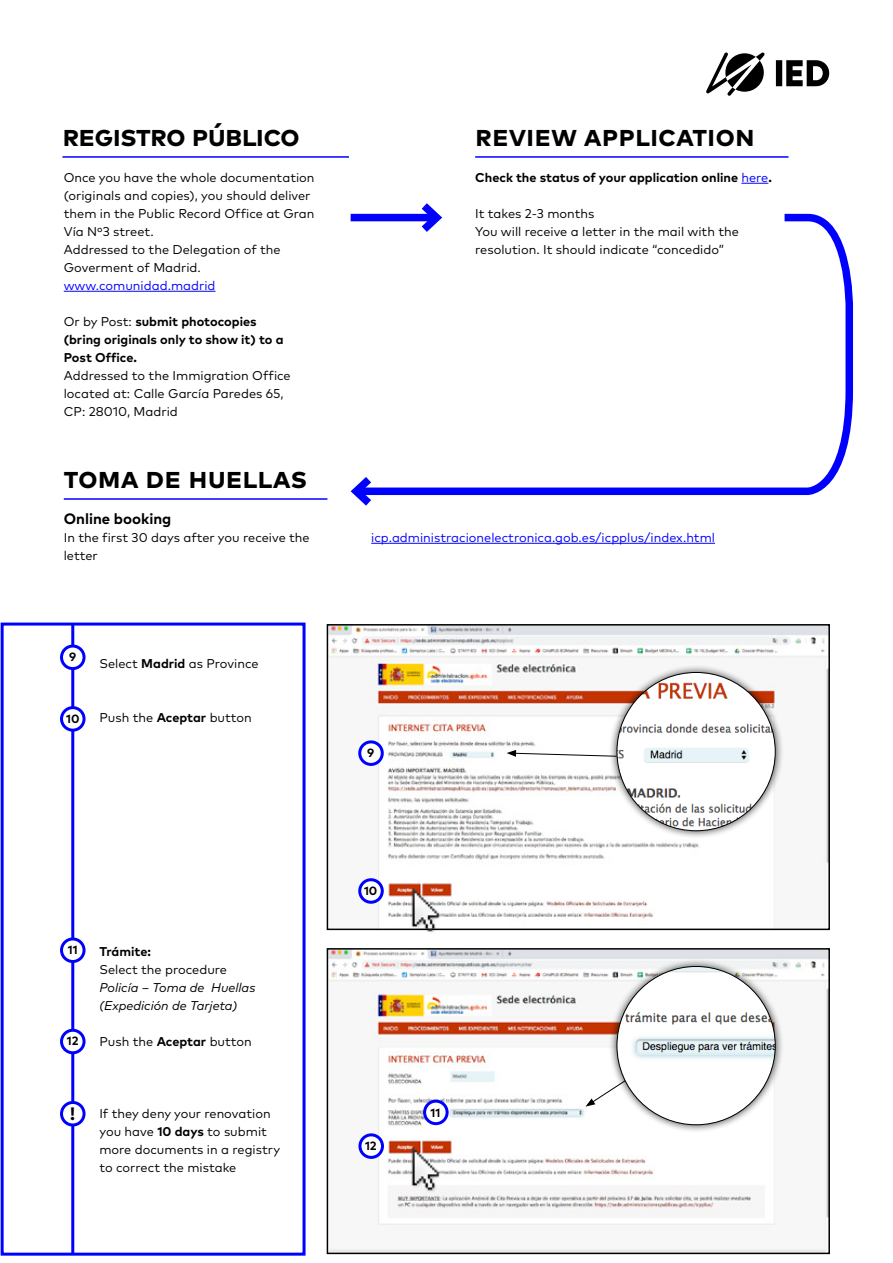
<style>
.page{position:relative;width:893px;height:1263px;background:#fff}
.page>*{position:absolute;margin:0;border:0;box-sizing:border-box;transform-origin:0 0}
.t1{font:700 30px "Mark OT";color:#000}
.t2{font:700 30px "Mark OT";letter-spacing:-.025em;color:#000}
.t3{font:700 18px "Mark OT";color:#000}
.t4{font:700 15px "Mark OT";color:#000}
.t5{font:12.75px/18px "Mark OT";color:#000}
.t6{font:700 12.75px/18px "Mark OT";color:#000}
.t7{font:12.75px "Mark OT";color:#00f}
.t8{font:italic 12.75px/18px "Mark OT";color:#000}
.t9{font:700 12px "Mark OT";color:#000}
.s1{font-weight:400}
.s2{font-weight:700}
.s3{font-weight:400;color:#00f}
</style>
<div class="page">
<svg style="left:706px;top:52px;width:59px;height:44px"></svg>
<svg style="left:776px;top:60px;width:53px;height:26px"></svg>
<div style="left:1px;top:622px;width:305px;height:633px;border:3px solid #00f"></div>
<img style="left:330px;top:627px;width:497px;height:300px">
<div style="left:327px;top:624px;width:503px;height:306px;border:2px solid #000"></div>
<img style="left:330px;top:951px;width:497px;height:300px">
<div style="left:327px;top:948px;width:503px;height:306px;border:2px solid #000"></div>
<hr style="left:64px;top:291px;width:152px;height:1px;background:#00f">
<hr style="left:475px;top:156px;width:313px;height:2px;background:#00f">
<svg style="left:741px;top:183px;width:27px;height:1px"></svg>
<hr style="left:64px;top:498px;width:263px;height:2px;background:#00f">
<hr style="left:62px;top:156px;width:287px;height:2px;background:#00f">
<hr style="left:71px;top:624px;width:3px;height:630px;background:#00f">
<div style="left:62px;top:708px;width:22px;height:22px;background:#fff;border-radius:50%"></div>
<div style="left:60px;top:706px;width:26px;height:26px;border:3px solid #00f;border-radius:50%"></div>
<div style="left:62px;top:646px;width:22px;height:22px;background:#fff;border-radius:50%"></div>
<div style="left:60px;top:644px;width:26px;height:26px;border:3px solid #00f;border-radius:50%"></div>
<div style="left:62px;top:939px;width:22px;height:22px;background:#fff;border-radius:50%"></div>
<div style="left:60px;top:937px;width:26px;height:26px;border:3px solid #00f;border-radius:50%"></div>
<div style="left:62px;top:1030px;width:22px;height:23px;background:#fff;border-radius:50%"></div>
<div style="left:60px;top:1029px;width:26px;height:25px;border:3px solid #00f;border-radius:50%"></div>
<div style="left:62px;top:1102px;width:22px;height:23px;background:#fff;border-radius:50%"></div>
<div style="left:60px;top:1101px;width:26px;height:25px;border:3px solid #00f;border-radius:50%"></div>
<div style="left:608px;top:664px;width:176px;height:175px;background:#000;opacity:.75"></div>
<img style="left:617px;top:672px;width:158px;height:159px;border-radius:79px">
<img style="left:403px;top:882px;width:40px;height:51px">
<svg style="left:507px;top:750px;width:110px;height:7px"></svg>
<div style="left:360px;top:742px;width:22px;height:22px;background:#fff;border-radius:50%"></div>
<div style="left:358px;top:740px;width:26px;height:26px;border:3px solid #00f;border-radius:50%"></div>
<div style="left:360px;top:880px;width:22px;height:22px;background:#fff;border-radius:50%"></div>
<div style="left:358px;top:878px;width:26px;height:26px;border:3px solid #00f;border-radius:50%"></div>
<div style="left:608px;top:958px;width:176px;height:175px;background:#000;opacity:.75"></div>
<img style="left:617px;top:966px;width:158px;height:159px;border-radius:79px">
<svg style="left:585px;top:1080px;width:41px;height:26px"></svg>
<img style="left:403px;top:1142px;width:40px;height:54px">
<svg style="left:425px;top:1101px;width:22px;height:23px"></svg>
<div style="left:423px;top:1099px;width:26px;height:26px;border:3px solid #00f;border-radius:50%"></div>
<div style="left:360px;top:1135px;width:22px;height:22px;background:#fff;border-radius:50%"></div>
<div style="left:358px;top:1133px;width:26px;height:26px;border:3px solid #00f;border-radius:50%"></div>
<svg style="left:350px;top:213px;width:503px;height:282px"></svg>
<svg style="left:350px;top:469px;width:29px;height:37px"></svg>
<div style="left:351px;top:214px;width:86px;height:7px;background:#00f"></div>
<svg style="left:414px;top:203px;width:34px;height:37px"></svg>
<hr style="left:371px;top:543px;width:344px;height:1px;background:#00f">
<h1 class="t2" style="left:62px;top:116px;width:239px">registro público</h1>
<p class="t5" style="left:64px;top:168px;width:252px">Once you have the whole documentation (originals and copies), you should deliver them in the Public Record Office at Gran<br>Vía Nº3 street.<br>Addressed to the Delegation of the<br>Goverment of Madrid.</p>
<p class="t7" style="left:64px;top:277px;width:153px">www.comunidad.madrid</p>
<p class="t6" style="left:64px;top:312px;width:221px"><span class="s1">Or by Post:</span> submit photocopies (bring originals only to show it) to a<br>Post Office.</p>
<p class="t5" style="left:64px;top:366px;width:228px">Addressed to the Immigration Office located at: Calle García Paredes 65,<br>CP: 28010, Madrid</p>
<h1 class="t1" style="left:64px;top:458px;width:245px">toma de huellas</h1>
<p class="t4" style="left:64px;top:509px;width:109px">Online booking</p>
<p class="t5" style="left:64px;top:528px;width:247px">In the first 30 days after you receive the letter</p>
<p class="t9" style="left:69px;top:649px;width:9px">9</p>
<p class="t9" style="left:66px;top:711px;width:15px">10</p>
<p class="t5" style="left:99px;top:654px;width:161px">Select <span class="s2">Madrid</span> as Province</p>
<p class="t5" style="left:99px;top:708px;width:154px">Push the <span class="s2">Aceptar</span> button</p>
<h1 class="t1" style="left:475px;top:116px;width:281px">review application</h1>
<p class="t6" style="left:475px;top:168px;width:298px">Check the status of your application online <span class="s3">here</span>.</p>
<p class="t5" style="left:475px;top:204px;width:265px">It takes 2-3 months<br>You will receive a letter in the mail with the resolution. It should indicate “concedido”</p>
<p class="t7" style="left:371px;top:529px;width:345px">icp.administracionelectronica.gob.es/icpplus/index.html</p>
<p class="t9" style="left:367px;top:745px;width:9px">9</p>
<p class="t9" style="left:68px;top:942px;width:11px">11</p>
<p class="t9" style="left:67px;top:1033px;width:13px">12</p>
<p class="t6" style="left:99px;top:942px;width:53px">Trámite:</p>
<p class="t5" style="left:99px;top:960px;width:129px">Select the procedure</p>
<p class="t8" style="left:99px;top:978px;width:158px">Policía – Toma de Huellas (Expedición de Tarjeta)</p>
<p class="t5" style="left:99px;top:1032px;width:154px">Push the <span class="s2">Aceptar</span> button</p>
<h2 class="t3" style="left:70px;top:1102px;width:6px">!</h2>
<p class="t5" style="left:99px;top:1104px;width:182px">If they deny your renovation you have <span class="s2">10 days</span> to submit more documents in a registry to correct the mistake</p>
<p class="t9" style="left:364px;top:883px;width:15px">10</p>
<p class="t9" style="left:365px;top:1138px;width:13px">12</p>
<p class="t9" style="left:431px;top:1104px;width:11px">11</p>
</div>
